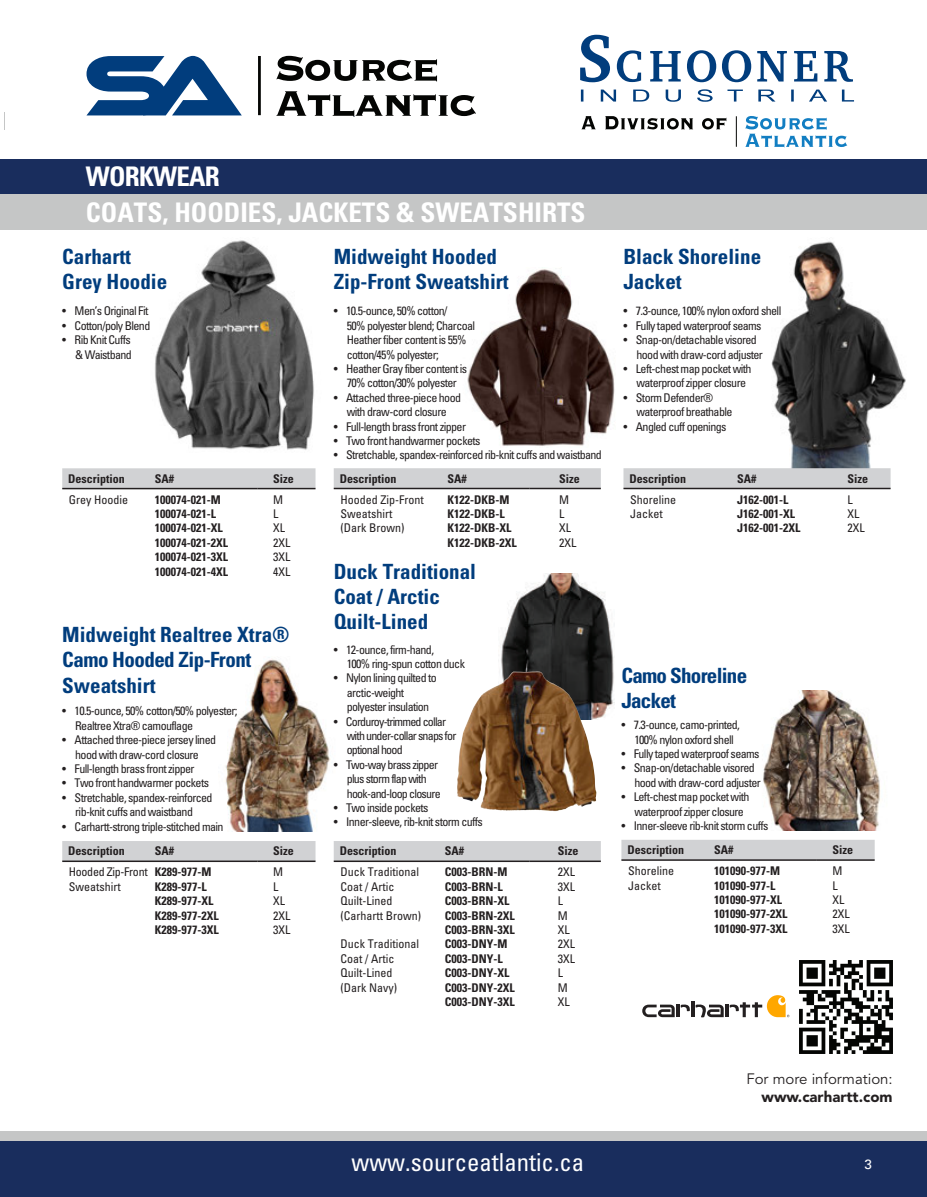
<style>
.page{position:relative;width:927px;height:1197px;background:#fff}
.page>*{position:absolute;margin:0;border:0;box-sizing:border-box;transform-origin:0 0}
.t1{font:700 condensed 27px/35.4px "Univers";color:#fff}
.t2{font:condensed 24.75px "Univers";color:#fff}
.t3{font:700 condensed 21px/25.2px "Univers";color:#013d7d}
.t4{font:700 condensed 21px/25.2px "Univers";letter-spacing:-.035em;color:#013d7d}
.t5{font:15px "Avenir";color:#231f20}
.t6{font:900 15px "Avenir";color:#231f20}
.t7{font:13.5px "Univers";color:#fff}
.t8{font:condensed 12px/14.4px "Univers";letter-spacing:-.05em;color:#231f20}
.t9{font:700 condensed 12px/14.4px "Univers";color:#231f20}
.t10{font:condensed 12px/14.4px "Univers";color:#231f20}
.t11{font:condensed 12px/14.4px "Univers";letter-spacing:-.025em;color:#231f20}
</style>
<div class="page">
<img style="left:771px;top:241px;width:135px;height:227px">
<img style="left:467px;top:269px;width:148px;height:177px">
<img style="left:225px;top:659px;width:105px;height:172px">
<img style="left:155px;top:240px;width:159px;height:210px">
<img style="left:785px;top:960px;width:108px;height:94px">
<hr style="left:0;top:1131px;width:4px;height:66px;background:#192d5d">
<div style="left:4px;top:1131px;width:923px;height:66px;background:#192d5d"></div>
<hr style="left:0;top:1131px;width:4px;height:10px;background:#c5c6c6">
<div style="left:4px;top:1131px;width:923px;height:10px;background:#c5c6c6"></div>
<svg style="left:580px;top:35px;width:273px;height:47px"></svg>
<svg style="left:581px;top:89px;width:273px;height:13px"></svg>
<hr style="left:736px;top:116px;width:1px;height:31px;background:#040503">
<svg style="left:745px;top:116px;width:102px;height:32px"></svg>
<svg style="left:581px;top:116px;width:15px;height:13px"></svg>
<svg style="left:605px;top:116px;width:88px;height:13px"></svg>
<svg style="left:702px;top:118px;width:24px;height:11px"></svg>
<svg style="left:86px;top:56px;width:156px;height:59px"></svg>
<hr style="left:258px;top:56px;width:3px;height:59px;background:#040503">
<svg style="left:276px;top:91px;width:200px;height:26px"></svg>
<svg style="left:276px;top:56px;width:161px;height:26px"></svg>
<div style="left:0;top:159px;width:927px;height:35px;background:#192d5d"></div>
<div style="left:0;top:194px;width:927px;height:36px;background:#c5c6c6"></div>
<svg style="left:62px;top:468px;width:254px;height:20px;background:#d0d1d3"></svg>
<hr style="left:62px;top:488px;width:196px;height:1px;background:#231f20">
<hr style="left:258px;top:488px;width:58px;height:1px;background:#231f20">
<div style="left:62px;top:841px;width:254px;height:20px;background:#d1d2d4"></div>
<hr style="left:62px;top:861px;width:196px;height:1px;background:#231f20">
<hr style="left:258px;top:861px;width:58px;height:1px;background:#231f20">
<img style="left:763px;top:691px;width:117px;height:139px">
<div style="left:621px;top:840px;width:254px;height:19px;background:#d1d2d4"></div>
<hr style="left:621px;top:859px;width:196px;height:2px;background:#231f20">
<hr style="left:817px;top:859px;width:58px;height:2px;background:#231f20">
<svg style="left:334px;top:468px;width:267px;height:20px;background:#cfd0d2"></svg>
<hr style="left:334px;top:488px;width:195px;height:1px;background:#231f20">
<hr style="left:529px;top:488px;width:72px;height:1px;background:#231f20">
<div style="left:334px;top:841px;width:267px;height:20px;background:#d1d2d4"></div>
<hr style="left:334px;top:861px;width:195px;height:1px;background:#231f20">
<hr style="left:529px;top:861px;width:72px;height:1px;background:#231f20">
<svg style="left:623px;top:468px;width:268px;height:20px;background:#cecfd1"></svg>
<hr style="left:623px;top:488px;width:196px;height:1px;background:#231f20">
<hr style="left:819px;top:488px;width:72px;height:1px;background:#231f20">
<svg style="left:642px;top:995px;width:147px;height:22px"></svg>
<img style="left:501px;top:574px;width:114px;height:146px">
<img style="left:457px;top:671px;width:79px;height:139px">
<h1 class="t1" style="left:86px;top:159px;width:501px">WORKWEAR<br>COATS, HOODIES, JACKETS &amp; SWEATSHIRTS</h1>
<h3 class="t3" style="left:62px;top:244px;width:106px">Carhartt<br>Grey Hoodie</h3>
<p class="t8" style="left:62px;top:304px;width:88px">• Men’s Original Fit</p>
<p class="t8" style="left:62px;top:318px;width:90px">• Cotton/poly Blend</p>
<p class="t8" style="left:62px;top:333px;width:71px;text-align:right">• Rib Knit Cuffs &amp; Waistband</p>
<p class="t9" style="left:68px;top:471px;width:58px">Description</p>
<p class="t9" style="left:155px;top:471px;width:21px">SA#</p>
<p class="t9" style="left:273px;top:471px;width:22px">Size</p>
<p class="t10" style="left:273px;top:492px;width:19px">M<br>L<br>XL<br>2XL<br>3XL<br>4XL</p>
<p class="t10" style="left:69px;top:492px;width:61px">Grey Hoodie</p>
<p class="t9" style="left:155px;top:492px;width:75px">100074-021-M<br>100074-021-L<br>100074-021-XL<br>100074-021-2XL<br>100074-021-3XL<br>100074-021-4XL</p>
<h3 class="t3" style="left:62px;top:622px;width:229px">Midweight Realtree Xtra®<br>Camo Hooded Zip-Front<br>Sweatshirt</h3>
<p class="t8" style="left:75px;top:704px;width:164px;text-indent:-13px">• 10.5-ounce, 50% cotton/50% polyester;<br>Realtree Xtra® camouflage</p>
<p class="t8" style="left:62px;top:732px;width:155px;text-align:center">• Attached three-piece jersey lined hood with draw-cord closure</p>
<p class="t8" style="left:62px;top:761px;width:134px">• Full-length brass front zipper</p>
<p class="t8" style="left:62px;top:776px;width:148px">• Two front handwarmer pockets</p>
<p class="t8" style="left:62px;top:790px;width:152px;text-align:center">• Stretchable, spandex-reinforced rib-knit cuffs and waistband</p>
<p class="t8" style="left:62px;top:819px;width:163px">• Carhartt-strong triple-stitched main</p>
<p class="t9" style="left:68px;top:844px;width:58px">Description</p>
<p class="t9" style="left:155px;top:844px;width:21px">SA#</p>
<p class="t9" style="left:273px;top:844px;width:22px">Size</p>
<p class="t8" style="left:273px;top:865px;width:19px">M<br>L<br>XL<br>2XL<br>3XL</p>
<p class="t11" style="left:69px;top:865px;width:80px">Hooded Zip-Front<br>Sweatshirt</p>
<p class="t9" style="left:155px;top:865px;width:65px">K289-977-M<br>K289-977-L<br>K289-977-XL<br>K289-977-2XL<br>K289-977-3XL</p>
<h3 class="t3" style="left:334px;top:244px;width:176px">Midweight Hooded<br>Zip-Front Sweatshirt</h3>
<p class="t8" style="left:347px;top:304px;width:130px;text-indent:-13px">• 10.5-ounce, 50% cotton/<br>50% polyester blend; Charcoal<br>Heather fiber content is 55% cotton/45% polyester;</p>
<p class="t8" style="left:334px;top:361px;width:135px;text-align:center">• Heather Gray fiber content is<br>70% cotton/30% polyester</p>
<p class="t8" style="left:334px;top:390px;width:129px;text-align:center">• Attached three-piece hood with draw-cord closure</p>
<p class="t8" style="left:334px;top:419px;width:134px">• Full-length brass front zipper</p>
<p class="t8" style="left:334px;top:433px;width:148px">• Two front handwarmer pockets</p>
<p class="t8" style="left:334px;top:448px;width:270px">• Stretchable, spandex-reinforced rib-knit cuffs and waistband</p>
<p class="t9" style="left:340px;top:471px;width:58px">Description</p>
<p class="t9" style="left:447px;top:471px;width:21px">SA#</p>
<p class="t9" style="left:559px;top:471px;width:22px">Size</p>
<p class="t8" style="left:559px;top:492px;width:19px">M<br>L<br>XL<br>2XL</p>
<p class="t10" style="left:340px;top:492px;width:85px">Hooded Zip-Front<br>Sweatshirt<br>(Dark Brown)</p>
<p class="t9" style="left:447px;top:492px;width:71px">K122-DKB-M<br>K122-DKB-L<br>K122-DKB-XL<br>K122-DKB-2XL</p>
<h3 class="t3" style="left:334px;top:559px;width:144px">Duck Traditional<br>Coat / Arctic<br>Quilt-Lined</h3>
<p class="t8" style="left:347px;top:642px;width:120px;text-indent:-13px">• 12-ounce, firm-hand,<br>100% ring-spun cotton duck</p>
<p class="t8" style="left:347px;top:671px;width:92px;text-indent:-13px">• Nylon lining quilted to arctic-weight polyester insulation</p>
<p class="t8" style="left:347px;top:714px;width:111px;text-indent:-13px">• Corduroy-trimmed collar with under-collar snaps for optional hood</p>
<p class="t8" style="left:347px;top:757px;width:95px;text-indent:-13px">• Two-way brass zipper plus storm flap with hook-and-loop closure</p>
<p class="t8" style="left:334px;top:800px;width:96px">• Two inside pockets</p>
<p class="t8" style="left:334px;top:815px;width:151px">• Inner-sleeve, rib-knit storm cuffs</p>
<p class="t9" style="left:340px;top:844px;width:58px">Description</p>
<p class="t9" style="left:445px;top:844px;width:21px">SA#</p>
<p class="t9" style="left:558px;top:844px;width:22px">Size</p>
<p class="t10" style="left:558px;top:865px;width:19px">2XL<br>3XL<br>L<br>M<br>XL<br>2XL<br>3XL<br>L<br>M<br>XL</p>
<p class="t9" style="left:445px;top:865px;width:71px">C003-BRN-M<br>C003-BRN-L<br>C003-BRN-XL<br>C003-BRN-2XL<br>C003-BRN-3XL<br>C003-DNY-M<br>C003-DNY-L<br>C003-DNY-XL<br>C003-DNY-2XL<br>C003-DNY-3XL</p>
<p class="t10" style="left:340px;top:865px;width:82px">Duck Traditional<br>Coat / Artic<br>Quilt-Lined (Carhartt Brown)</p>
<p class="t10" style="left:340px;top:937px;width:80px">Duck Traditional<br>Coat / Artic<br>Quilt-Lined (Dark Navy)</p>
<h3 class="t3" style="left:623px;top:244px;width:139px">Black Shoreline<br>Jacket</h3>
<p class="t8" style="left:623px;top:304px;width:159px">• 7.3-ounce, 100% nylon oxford shell</p>
<p class="t8" style="left:623px;top:318px;width:140px">• Fully taped waterproof seams</p>
<p class="t8" style="left:636px;top:333px;width:128px;text-indent:-13px">• Snap-on/detachable visored hood with draw-cord adjuster</p>
<p class="t8" style="left:636px;top:361px;width:117px;text-indent:-13px">• Left-chest map pocket with waterproof zipper closure</p>
<p class="t8" style="left:636px;top:390px;width:97px;text-indent:-13px">• Storm Defender® waterproof breathable</p>
<p class="t8" style="left:623px;top:419px;width:104px">• Angled cuff openings</p>
<p class="t9" style="left:629px;top:471px;width:58px">Description</p>
<p class="t9" style="left:737px;top:471px;width:21px">SA#</p>
<p class="t9" style="left:848px;top:471px;width:22px">Size</p>
<p class="t8" style="left:848px;top:492px;width:19px">L<br>XL<br>2XL</p>
<p class="t10" style="left:630px;top:492px;width:47px">Shoreline<br>Jacket</p>
<p class="t9" style="left:737px;top:492px;width:65px">J162-001-L<br>J162-001-XL<br>J162-001-2XL</p>
<h3 class="t4" style="left:621px;top:663px;width:127px">Camo Shoreline<br>Jacket</h3>
<p class="t8" style="left:621px;top:717px;width:120px;text-align:center">• 7.3-ounce, camo-printed,<br>100% nylon oxford shell</p>
<p class="t8" style="left:621px;top:746px;width:140px">• Fully taped waterproof seams</p>
<p class="t8" style="left:634px;top:761px;width:128px;text-indent:-13px">• Snap-on/detachable visored hood with draw-cord adjuster</p>
<p class="t8" style="left:634px;top:789px;width:117px;text-indent:-13px">• Left-chest map pocket with waterproof zipper closure</p>
<p class="t8" style="left:621px;top:818px;width:149px">• Inner-sleeve rib-knit storm cuffs</p>
<p class="t9" style="left:627px;top:843px;width:58px">Description</p>
<p class="t9" style="left:714px;top:843px;width:21px">SA#</p>
<p class="t9" style="left:832px;top:843px;width:22px">Size</p>
<p class="t8" style="left:832px;top:863px;width:19px">M<br>L<br>XL<br>2XL<br>3XL</p>
<p class="t10" style="left:628px;top:863px;width:47px">Shoreline<br>Jacket</p>
<p class="t9" style="left:714px;top:864px;width:75px">101090-977-M<br>101090-977-L<br>101090-977-XL<br>101090-977-2XL<br>101090-977-3XL</p>
<p class="t5" style="left:746px;top:1071px;width:148px">For more information:</p>
<p class="t6" style="left:762px;top:1088px;width:133px">www.carhartt.com</p>
<h2 class="t2" style="left:351px;top:1146px;width:234px">www.sourceatlantic.ca</h2>
<p class="t7" style="left:864px;top:1156px;width:9px">3</p>
</div>
